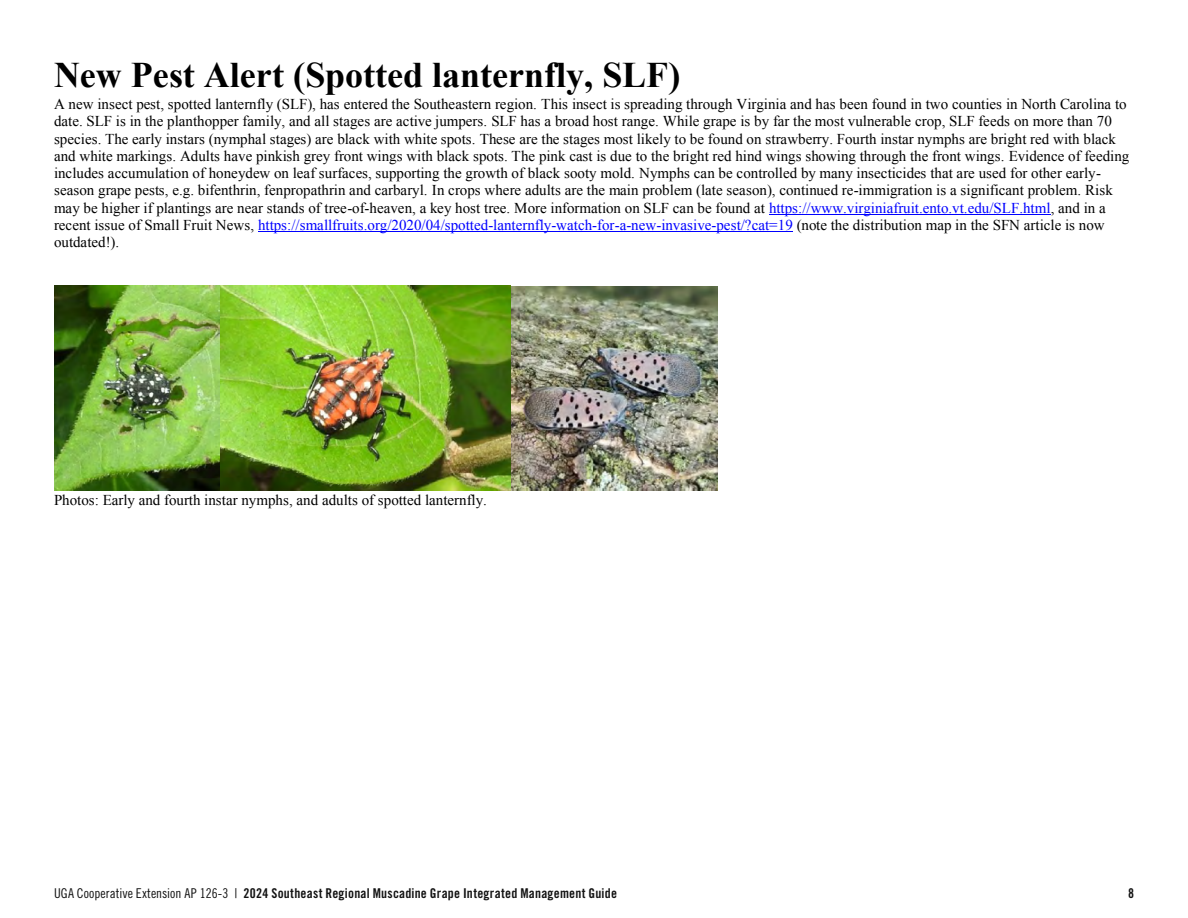
<style>
.page{position:relative;width:1188px;height:918px;background:#fff}
.page>*{position:absolute;margin:0;border:0;box-sizing:border-box;transform-origin:0 0}
.t1{font:700 36px "Times New Roman";color:#000}
.t2{font:15px/17.2px "Times New Roman";color:#000}
.t3{font:13.5px "Trade Gothic LT Std Bd Cn 20";letter-spacing:.015em;color:#121212}
.s1{color:#00f}
.s2{font-family:"Trade Gothic LT Std Cn 18"}
</style>
<div class="page">
<hr style="left:769px;top:214px;width:282px;height:1px;background:#00f">
<hr style="left:258px;top:231px;width:535px;height:1px;background:#00f">
<img style="left:54px;top:285px;width:456px;height:205px">
<img style="left:511px;top:287px;width:206px;height:203px">
<p class="t1" style="left:54px;top:50px;width:628px">New Pest Alert (Spotted lanternfly, SLF)</p>
<p class="t2" style="left:54px;top:95px;width:1077px">A new insect pest, spotted lanternfly (SLF), has entered the Southeastern region. This insect is spreading through Virginia and has been found in two counties in North Carolina to date. SLF is in the planthopper family, and all stages are active jumpers. SLF has a broad host range. While grape is by far the most vulnerable crop, SLF feeds on more than 70 species. The early instars (nymphal stages) are black with white spots. These are the stages most likely to be found on strawberry. Fourth instar nymphs are bright red with black and white markings. Adults have pinkish grey front wings with black spots. The pink cast is due to the bright red hind wings showing through the front wings. Evidence of feeding includes accumulation of honeydew on leaf surfaces, supporting the growth of black sooty mold. Nymphs can be controlled by many insecticides that are used for other early&shy;season grape pests, e.g. bifenthrin, fenpropathrin and carbaryl. In crops where adults are the main problem (late season), continued re-immigration is a significant problem. Risk may be higher if plantings are near stands of tree-of-heaven, a key host tree. More information on SLF can be found at <span class="s1">https://www.virginiafruit.ento.vt.edu/SLF.html</span>, and in a recent issue of Small Fruit News, <span class="s1">https://smallfruits.org/2020/04/spotted-lanternfly-watch-for-a-new-invasive-pest/?cat=19</span> (note the distribution map in the SFN article is now outdated!).</p>
<p class="t2" style="left:54px;top:491px;width:434px">Photos: Early and fourth instar nymphs, and adults of spotted lanternfly.</p>
<p class="t3" style="left:54px;top:885px;width:565px"><span class="s2">UGA Cooperative Extension AP 126-3 |</span> 2024 Southeast Regional Muscadine Grape Integrated Management Guide</p>
<p class="t3" style="left:1128px;top:885px;width:7px">8</p>
</div>
